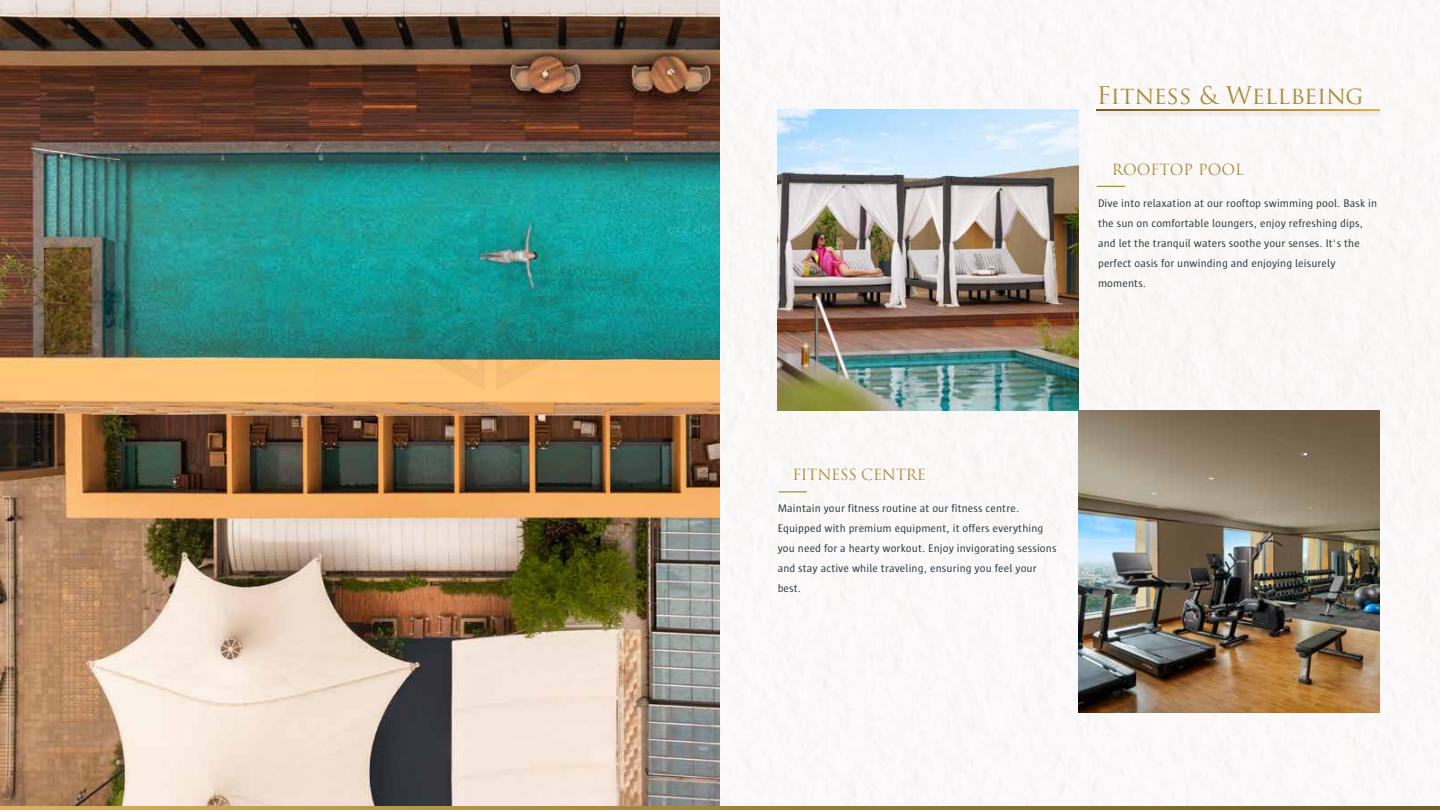
<style>
.page{position:relative;width:1440px;height:810px;background:#fff}
.page>*{position:absolute;margin:0;border:0;box-sizing:border-box;transform-origin:0 0}
.t1{font:23.75px "Trajan Pro";color:#ad8b3a}
.t2{font:15px "Trajan Pro";letter-spacing:-.02em;color:#ad8b3a}
.t3{font:15px "Trajan Pro";color:#ad8b3a}
.t4{font:11.25px/20px "Sun";letter-spacing:.01em;color:#28373c}
</style>
<div class="page">
<img style="left:719px;top:0;width:721px;height:807px">
<img style="left:0;top:0;width:719px;height:807px">
<svg style="left:496px;top:213px;width:78px;height:177px"></svg>
<svg style="left:407px;top:213px;width:78px;height:177px"></svg>
<img style="left:1078px;top:411px;width:302px;height:301px">
<img style="left:777px;top:110px;width:301px;height:301px">
<div style="left:1096px;top:111px;width:284px;height:5px;background:#f2edeb"></div>
<svg style="left:1096px;top:110px;width:284px;height:1px"></svg>
<svg style="left:0;top:807px;width:1440px;height:3px"></svg>
<hr style="left:779px;top:491px;width:28px;height:2px;background:#ad8b3a">
<svg style="left:1097px;top:186px;width:28px;height:1px"></svg>
<h1 class="t1" style="left:1097px;top:80px;width:268px">Fitness &amp; Wellbeing</h1>
<h2 class="t3" style="left:1112px;top:160px;width:134px">ROOFTOP POOL</h2>
<p class="t4" style="left:1098px;top:193px;width:281px">Dive into relaxation at our rooftop swimming pool. Bask in the sun on comfortable loungers, enjoy refreshing dips, and let the tranquil waters soothe your senses. It's the perfect oasis for unwinding and enjoying leisurely moments.</p>
<h2 class="t2" style="left:792px;top:465px;width:135px">FITNESS CENTRE</h2>
<p class="t4" style="left:778px;top:499px;width:280px">Maintain your fitness routine at our fitness centre.<br>Equipped with premium equipment, it offers everything you need for a hearty workout. Enjoy invigorating sessions and stay active while traveling, ensuring you feel your best.</p>
</div>
